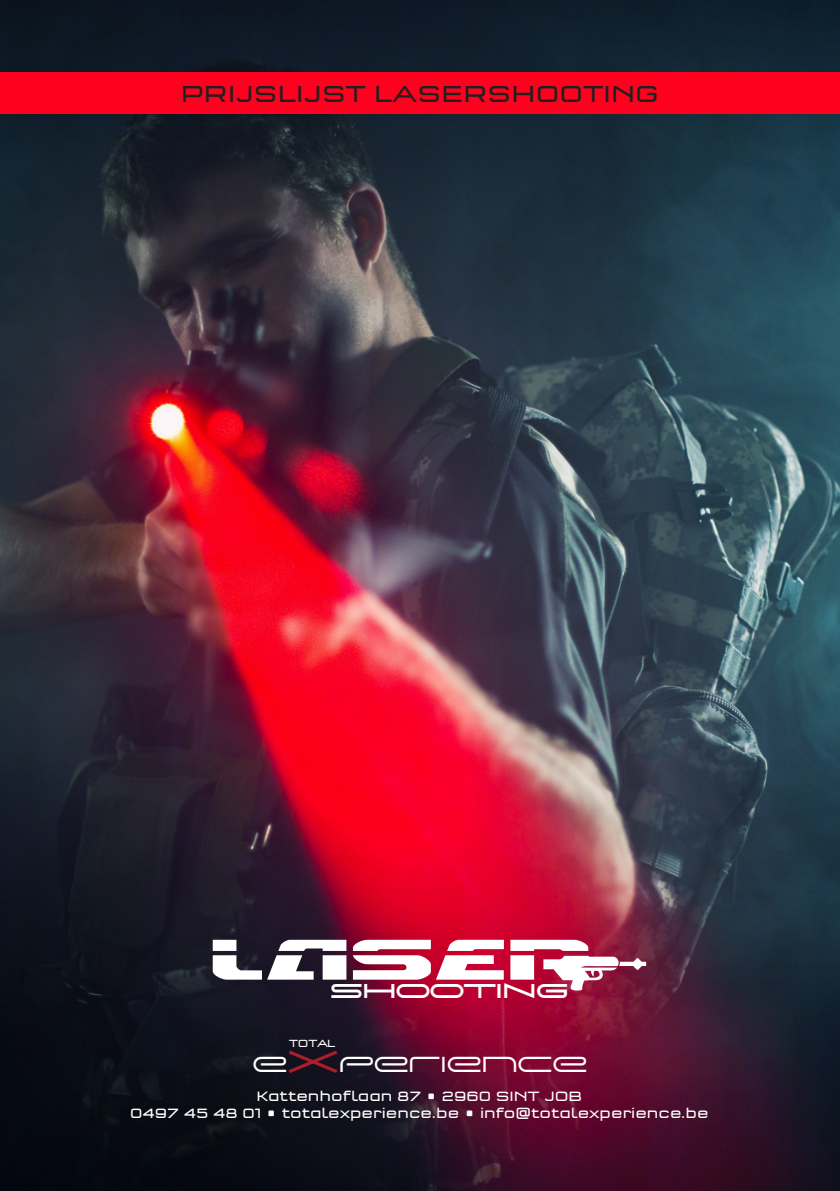
<style>
.page{position:relative;width:840px;height:1191px;background:#fff}
.page>*{position:absolute;margin:0;border:0;box-sizing:border-box;transform-origin:0 0}
.t1{font:24px "Q Type OT Seext";letter-spacing:.01em;color:#231f20}
.t2{font:22.8px "Droids Sans OT";color:#fff}
.t3{font:700 21px "Droids Sans OT";color:#fff}
.t4{font:14px "Q Type OT Seext";color:#fff}
.t5{font:10.8px "Q Type OT Seext";letter-spacing:-.01em;color:#fff}
.s1{font-size:32.4px;color:#ab1e2c}
</style>
<div class="page">
<img style="left:0;top:0;width:839px;height:1191px">
<div style="left:0;top:72px;width:839px;height:41px;background:#fe011e"></div>
<svg style="left:212px;top:939px;width:134px;height:40px"></svg>
<svg style="left:353px;top:939px;width:150px;height:40px"></svg>
<svg style="left:510px;top:939px;width:135px;height:51px"></svg>
<p class="t1" style="left:181px;top:80px;width:479px">PRIJSLIJST LASERSHOOTING</p>
<h3 class="t3" style="left:330px;top:975px;width:239px">SHOOTING</h3>
<p class="t5" style="left:289px;top:1037px;width:48px">TOTAL</p>
<h2 class="t2" style="left:252px;top:1047px;width:336px">E<span class="s1">X</span>PERIENCE</h2>
<p class="t4" style="left:256px;top:1087px;width:327px">Kattenhoflaan 87 • 2960 SINT JOB</p>
<p class="t4" style="left:130px;top:1104px;width:580px">0497 45 48 01 • totalexperience.be • info@totalexperience.be</p>
</div>
